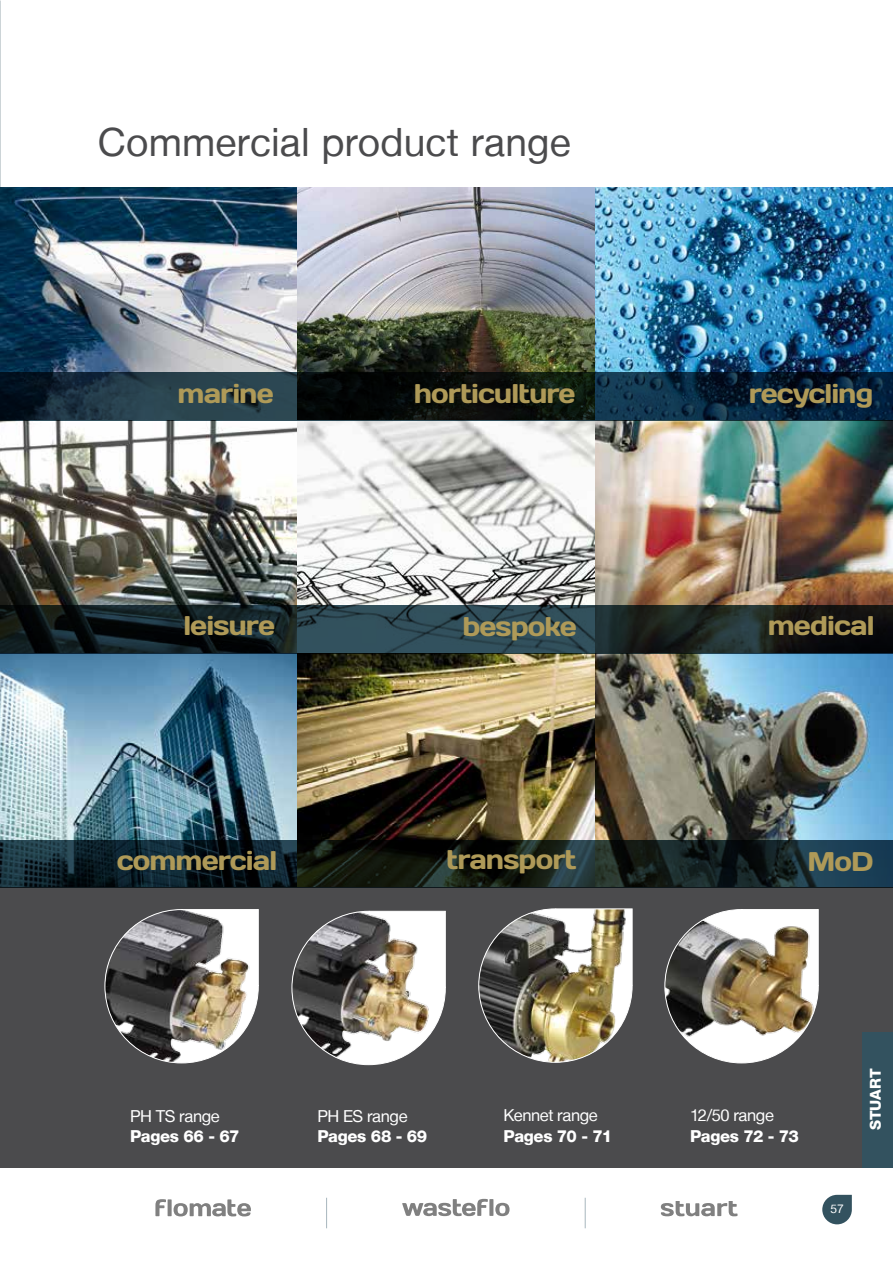
<style>
.page{position:relative;width:893px;height:1263px;background:#fff}
.page>*{position:absolute;margin:0;border:0;box-sizing:border-box;transform-origin:0 0}
.t1{font:39px "Helvetica Neue LT";letter-spacing:.005em;color:#4b4b4d}
.t2{font:27px "Days";letter-spacing:-.035em;color:#af9a58}
.t3{font:800 16.5px "Helvetica Neue LT";letter-spacing:-.02em;color:#fff}
.t4{font:16.5px "Helvetica Neue LT";letter-spacing:-.02em;color:#fff}
.t5{font:800 15px "Helvetica Neue LT";color:#fff}
.t6{font:12px "Helvetica Neue LT";color:#fff}
</style>
<div class="page">
<svg style="left:822px;top:1195px;width:30px;height:29px"></svg>
<hr style="left:326px;top:1198px;width:1px;height:30px;background:#4f6c7a">
<hr style="left:585px;top:1198px;width:1px;height:30px;background:#4f6c7a">
<svg style="left:155px;top:1199px;width:96px;height:17px"></svg>
<svg style="left:402px;top:1199px;width:108px;height:17px"></svg>
<svg style="left:661px;top:1201px;width:76px;height:15px"></svg>
<img style="left:0;top:188px;width:298px;height:699px">
<img style="left:298px;top:188px;width:297px;height:184px">
<img style="left:595px;top:188px;width:298px;height:184px">
<svg style="left:298px;top:421px;width:297px;height:184px"></svg>
<img style="left:595px;top:421px;width:298px;height:184px">
<img style="left:298px;top:654px;width:297px;height:186px">
<img style="left:595px;top:654px;width:298px;height:186px">
<div style="left:0;top:887px;width:893px;height:281px;background:#4b4b4d"></div>
<svg style="left:104px;top:909px;width:155px;height:155px"></svg>
<img style="left:291px;top:910px;width:155px;height:155px">
<img style="left:478px;top:908px;width:155px;height:155px">
<img style="left:664px;top:909px;width:155px;height:155px">
<div style="left:863px;top:1032px;width:30px;height:136px;background:#33525f"></div>
<svg style="left:1px;top:372px;width:892px;height:49px"></svg>
<svg style="left:0;top:605px;width:893px;height:49px"></svg>
<svg style="left:1px;top:840px;width:892px;height:47px"></svg>
<h1 class="t1" style="left:98px;top:119px;width:474px">Commercial product range</h1>
<p class="t2" style="left:178px;top:376px;width:98px">marine</p>
<p class="t2" style="left:414px;top:377px;width:163px">horticulture</p>
<p class="t2" style="left:749px;top:376px;width:126px">recycling</p>
<p class="t2" style="left:183px;top:609px;width:93px">leisure</p>
<p class="t2" style="left:462px;top:609px;width:116px">bespoke</p>
<p class="t2" style="left:768px;top:608px;width:108px">medical</p>
<p class="t2" style="left:117px;top:843px;width:162px">commercial</p>
<p class="t2" style="left:446px;top:843px;width:132px">transport</p>
<p class="t2" style="left:807px;top:844px;width:67px">MoD</p>
<p class="t4" style="left:130px;top:1106px;width:91px">PH TS range</p>
<p class="t3" style="left:130px;top:1126px;width:111px">Pages 66 - 67</p>
<p class="t4" style="left:317px;top:1106px;width:92px">PH ES range</p>
<p class="t3" style="left:317px;top:1126px;width:111px">Pages 68 - 69</p>
<p class="t4" style="left:504px;top:1106px;width:96px">Kennet range</p>
<p class="t3" style="left:504px;top:1126px;width:110px">Pages 70 - 71</p>
<p class="t4" style="left:690px;top:1106px;width:85px">12/50 range</p>
<p class="t3" style="left:690px;top:1126px;width:110px">Pages 72 - 73</p>
<p class="t5" style="left:867px;top:1130px;width:63px;rotate:-90deg">STUART</p>
<p class="t6" style="left:830px;top:1202px;width:15px">57</p>
</div>
